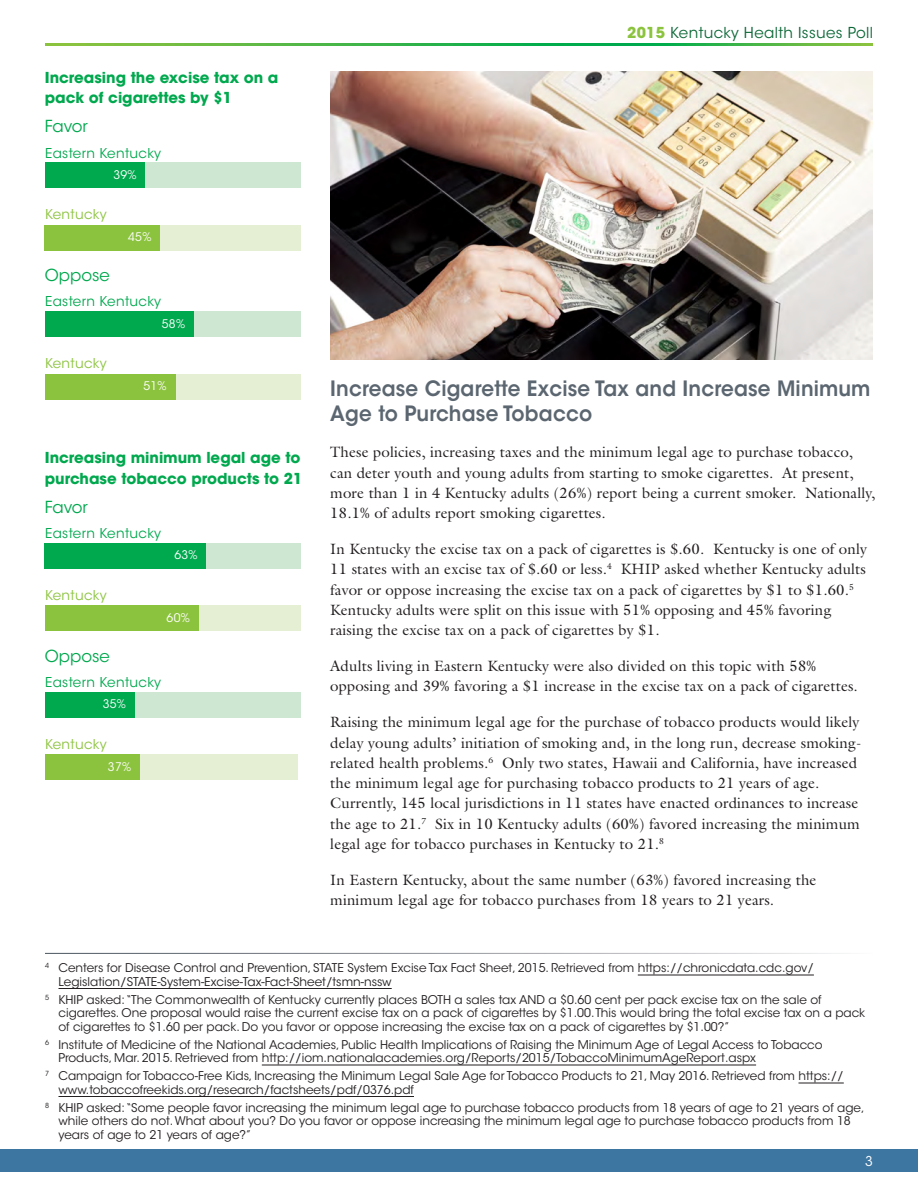
<style>
.page{position:relative;width:918px;height:1188px;background:#fff}
.page>*{position:absolute;margin:0;border:0;box-sizing:border-box;transform-origin:0 0}
._2016_14pt__Subhead{font:600 21px/25.2px "ITC Avant Garde Std";letter-spacing:.01em;color:#5b6670;scale:.95 1}
.t1{font:16.5px "ITC Avant Garde Std";color:#00a84e}
._2013_Body_10_14{font:15px/20.2px "Galliard Std";letter-spacing:.01em;color:#231f20}
.t2{font:700 15px/20.2px "ITC Avant Garde Std";color:#00a84e}
.t3{font:15px "ITC Avant Garde Std";letter-spacing:.025em;color:#0c6837}
.t4{font:13.5px "ITC Avant Garde Std";letter-spacing:.025em;color:#00a84e}
.t5{font:13.5px "ITC Avant Garde Std";letter-spacing:.025em;color:#8cc33e}
.Franklin_9pt{font:13.5px "ITC Avant Garde Std";color:#fff}
.L3_12_pt__blue_subhe{font:12px/13.5px "ITC Avant Garde Std";color:#231f20}
.t6{font:11.85px "ITC Avant Garde Std";letter-spacing:.025em;color:#fff}
.s1{font-weight:700;color:#8cc33e}
</style>
<div class="page">
<div style="left:0;top:1150px;width:918px;height:22px;background:#3d76a1"></div>
<svg style="left:45px;top:44px;width:828px;height:2px;background:#43b547"></svg>
<img style="left:330px;top:72px;width:543px;height:288px">
<hr style="left:638px;top:975px;width:176px;height:1px;background:#231f20">
<hr style="left:58px;top:988px;width:334px;height:1px;background:#231f20">
<hr style="left:262px;top:1065px;width:494px;height:1px;background:#231f20">
<hr style="left:799px;top:1083px;width:45px;height:1px;background:#231f20">
<hr style="left:58px;top:1096px;width:356px;height:1px;background:#231f20">
<div style="left:145px;top:162px;width:156px;height:26px;background:#cee7d3"></div>
<div style="left:160px;top:225px;width:141px;height:26px;background:#e4efd4"></div>
<div style="left:45px;top:162px;width:100px;height:26px;background:#00a84e"></div>
<div style="left:45px;top:225px;width:115px;height:26px;background:#8cc33e"></div>
<div style="left:193px;top:311px;width:108px;height:26px;background:#cee7d3"></div>
<div style="left:175px;top:374px;width:126px;height:26px;background:#e4efd4"></div>
<div style="left:45px;top:311px;width:148px;height:26px;background:#00a84e"></div>
<div style="left:45px;top:374px;width:130px;height:26px;background:#8cc33e"></div>
<div style="left:206px;top:543px;width:95px;height:26px;background:#cee7d3"></div>
<div style="left:198px;top:605px;width:103px;height:26px;background:#e4efd4"></div>
<div style="left:45px;top:543px;width:161px;height:26px;background:#00a84e"></div>
<div style="left:45px;top:605px;width:153px;height:26px;background:#8cc33e"></div>
<div style="left:134px;top:692px;width:167px;height:26px;background:#cee7d3"></div>
<div style="left:140px;top:754px;width:158px;height:26px;background:#e4efd4"></div>
<div style="left:45px;top:692px;width:89px;height:26px;background:#00a84e"></div>
<div style="left:45px;top:754px;width:95px;height:26px;background:#8cc33e"></div>
<p class="t2" style="left:45px;top:67px;width:235px">Increasing the excise tax on a pack of cigarettes by $1</p>
<p class="t1" style="left:45px;top:116px;width:45px">Favor</p>
<p class="t4" style="left:45px;top:144px;width:118px">Eastern Kentucky</p>
<p class="t6" style="left:113px;top:168px;width:25px">39%</p>
<p class="t5" style="left:45px;top:206px;width:63px">Kentucky</p>
<p class="t6" style="left:128px;top:230px;width:25px">45%</p>
<p class="t1" style="left:45px;top:265px;width:67px">Oppose</p>
<p class="t4" style="left:45px;top:293px;width:118px">Eastern Kentucky</p>
<p class="t6" style="left:162px;top:316px;width:25px">58%</p>
<p class="t5" style="left:45px;top:355px;width:63px">Kentucky</p>
<p class="t6" style="left:143px;top:379px;width:25px">51%</p>
<p class="t2" style="left:45px;top:448px;width:259px">Increasing minimum legal age to purchase tobacco products to 21</p>
<p class="t1" style="left:45px;top:497px;width:45px">Favor</p>
<p class="t4" style="left:45px;top:525px;width:118px">Eastern Kentucky</p>
<p class="t6" style="left:174px;top:548px;width:25px">63%</p>
<p class="t5" style="left:45px;top:587px;width:63px">Kentucky</p>
<p class="t6" style="left:167px;top:610px;width:25px">60%</p>
<p class="t1" style="left:45px;top:646px;width:67px">Oppose</p>
<p class="t4" style="left:45px;top:674px;width:118px">Eastern Kentucky</p>
<p class="t6" style="left:103px;top:697px;width:25px">35%</p>
<p class="t5" style="left:45px;top:736px;width:63px">Kentucky</p>
<p class="t6" style="left:108px;top:759px;width:25px">37%</p>
<p class="t3" style="left:627px;top:23px;width:248px"><span class="s1">2015</span> Kentucky Health Issues Poll</p>
<p class="_2016_14pt__Subhead" style="left:330px;top:376px;width:570px">Increase Cigarette Excise Tax and Increase Minimum<br>Age to Purchase Tobacco</p>
<p class="_2013_Body_10_14" style="left:330px;top:442px;width:547px">These policies, increasing taxes and the minimum legal age to purchase tobacco, can deter youth and young adults from starting to smoke cigarettes. At present, more than 1 in 4 Kentucky adults (26%) report being a current smoker. Nationally, 18.1% of adults report smoking cigarettes.</p>
<p class="_2013_Body_10_14" style="left:330px;top:539px;width:538px">In Kentucky the excise tax on a pack of cigarettes is $.60. Kentucky is one of only 11 states with an excise tax of $.60 or less.<sup>4</sup> KHIP asked whether Kentucky adults favor or oppose increasing the excise tax on a pack of cigarettes by $1 to $1.60.<sup>5<br></sup>Kentucky adults were split on this issue with 51% opposing and 45% favoring raising the excise tax on a pack of cigarettes by $1.</p>
<p class="_2013_Body_10_14" style="left:330px;top:656px;width:529px">Adults living in Eastern Kentucky were also divided on this topic with 58% opposing and 39% favoring a $1 increase in the excise tax on a pack of cigarettes.</p>
<p class="_2013_Body_10_14" style="left:330px;top:712px;width:533px">Raising the minimum legal age for the purchase of tobacco products would likely delay young adults’ initiation of smoking and, in the long run, decrease smoking&shy;related health problems.<sup>6</sup> Only two states, Hawaii and California, have increased the minimum legal age for purchasing tobacco products to 21 years of age.<br>Currently, 145 local jurisdictions in 11 states have enacted ordinances to increase the age to 21.<sup>7</sup> Six in 10 Kentucky adults (60%) favored increasing the minimum legal age for tobacco purchases in Kentucky to 21.<sup>8</sup></p>
<p class="_2013_Body_10_14" style="left:330px;top:870px;width:488px">In Eastern Kentucky, about the same number (63%) favored increasing the minimum legal age for tobacco purchases from 18 years to 21 years.</p>
<p class="L3_12_pt__blue_subhe" style="left:59px;top:961px;width:757px;text-indent:-14px"><sup>4</sup> Centers for Disease Control and Prevention, STATE System Excise Tax Fact Sheet, 2015. Retrieved from https://chronicdata.cdc.gov/<br>Legislation/STATE-System-Excise-Tax-Fact-Sheet/tsmn-nssw</p>
<p class="L3_12_pt__blue_subhe" style="left:58px;top:993px;width:808px;text-indent:-14px"><sup>5</sup> KHIP asked: “The Commonwealth of Kentucky currently places BOTH a sales tax AND a $0.60 cent per pack excise tax on the sale of cigarettes. One proposal would raise the current excise tax on a pack of cigarettes by $1.00. This would bring the total excise tax on a pack of cigarettes to $1.60 per pack. Do you favor or oppose increasing the excise tax on a pack of cigarettes by $1.00?”</p>
<p class="L3_12_pt__blue_subhe" style="left:58px;top:1038px;width:766px;text-indent:-14px"><sup>6</sup> Institute of Medicine of the National Academies, Public Health Implications of Raising the Minimum Age of Legal Access to Tobacco<br>Products, Mar. 2015. Retrieved from http://iom.nationalacademies.org/Reports/2015/TobaccoMinimumAgeReport.aspx</p>
<p class="L3_12_pt__blue_subhe" style="left:59px;top:1069px;width:787px;text-indent:-14px"><sup>7</sup> Campaign for Tobacco-Free Kids, Increasing the Minimum Legal Sale Age for Tobacco Products to 21, May 2016. Retrieved from https:// www.tobaccofreekids.org/research/factsheets/pdf/0376.pdf</p>
<p class="L3_12_pt__blue_subhe" style="left:58px;top:1101px;width:807px;text-indent:-14px"><sup>8</sup> KHIP asked: “Some people favor increasing the minimum legal age to purchase tobacco products from 18 years of age to 21 years of age, while others do not. What about you? Do you favor or oppose increasing the minimum legal age to purchase tobacco products from 18 years of age to 21 years of age?”</p>
<p class="Franklin_9pt" style="left:865px;top:1153px;width:9px">3</p>
</div>
